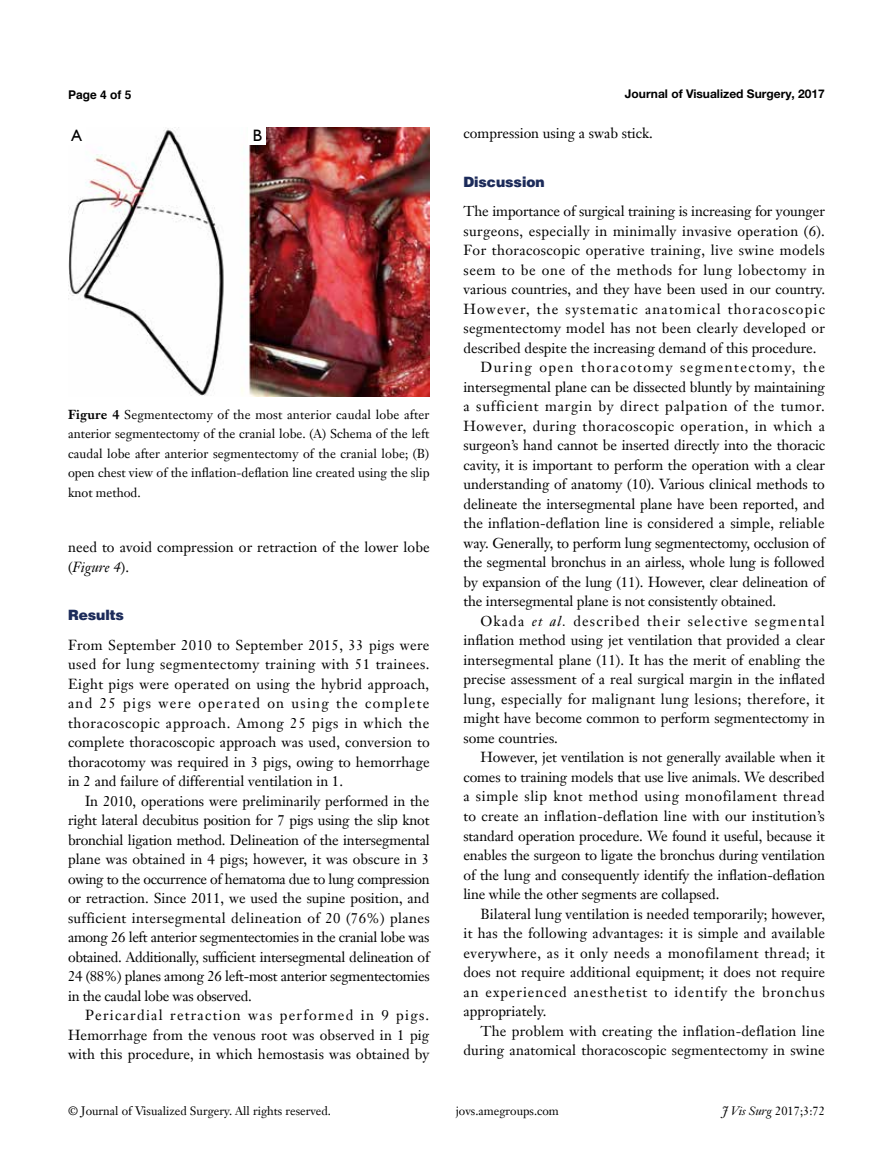
<style>
.page{position:relative;width:893px;height:1170px;background:#fff}
.page>*{position:absolute;margin:0;border:0;box-sizing:border-box;transform-origin:0 0}
.t1{font:16.5px "Humanist 521 BT";color:#000}
.t2{font:14.25px/19.5px "Janson Text LT";color:#000;text-align:justify}
.t3{font:14.25px "Janson Text LT";letter-spacing:.025em;color:#000}
.t4{font:14.25px "Janson Text LT";letter-spacing:.08em;color:#000}
.t5{font:14.25px "Janson Text LT";letter-spacing:.03em;color:#000}
.t6{font:14.25px "Janson Text LT";letter-spacing:.035em;color:#000}
.t7{font:14.25px "Janson Text LT";letter-spacing:.055em;color:#000}
.t8{font:14.25px "Janson Text LT";letter-spacing:.05em;color:#000}
.t9{font:14.25px "Janson Text LT";letter-spacing:.065em;color:#000}
.t10{font:14.25px "Janson Text LT";letter-spacing:.045em;color:#000}
.t11{font:14.25px "Janson Text LT";letter-spacing:.04em;color:#000}
.t12{font:14.25px "Janson Text LT";letter-spacing:.1em;color:#000}
.t13{font:900 14.25px "Helvetica";color:#1c2b5a}
.t14{font:12.75px/19.5px "Janson Text LT";color:#000;text-align:justify}
.t15{font:12px "Janson Text LT";color:#000}
.t16{font:700 12px "Helvetica Neue LT Pro";color:#000}
.t17{font:700 12px "Helvetica";color:#000}
.s1{font-weight:700}
.s2{font-style:italic}
</style>
<div class="page">
<img style="left:68px;top:128px;width:361px;height:268px">
<div style="left:68px;top:128px;width:17px;height:17px;background:#fff"></div>
<div style="left:249px;top:128px;width:17px;height:17px;background:#fff"></div>
<p class="t17" style="left:68px;top:85px;width:65px">Page 4 of 5</p>
<p class="t1" style="left:71px;top:125px;width:12px">A</p>
<p class="t1" style="left:253px;top:125px;width:11px">B</p>
<p class="t14" style="left:68px;top:404px;width:363px"><span class="s1">Figure 4</span> Segmentectomy of the most anterior caudal lobe after anterior segmentectomy of the cranial lobe. (A) Schema of the left caudal lobe after anterior segmentectomy of the cranial lobe; (B) open chest view of the inflation-deflation line created using the slip knot method.</p>
<p class="t2" style="left:68px;top:537px;width:363px">need to avoid compression or retraction of the lower lobe (<span class="s2">Figure 4</span>).</p>
<p class="t13" style="left:68px;top:606px;width:58px">Results</p>
<p class="t2" style="left:68px;top:635px;width:363px">From September 2010 to September 2015, 33 pigs were used for lung segmentectomy training with 51 trainees.<br>Eight pigs were operated on using the hybrid approach, and 25 pigs were operated on using the complete thoracoscopic approach. Among 25 pigs in which the complete thoracoscopic approach was used, conversion to thoracotomy was required in 3 pigs, owing to hemorrhage in 2 and failure of differential ventilation in 1.</p>
<p class="t2" style="left:68px;top:790px;width:363px;text-indent:17px">In 2010, operations were preliminarily performed in the right lateral decubitus position for 7 pigs using the slip knot bronchial ligation method. Delineation of the intersegmental plane was obtained in 4 pigs; however, it was obscure in 3 owing to the occurrence of hematoma due to lung compression or retraction. Since 2011, we used the supine position, and sufficient intersegmental delineation of 20 (76%) planes among 26 left anterior segmentectomies in the cranial lobe was obtained. Additionally, sufficient intersegmental delineation of 24 (88%) planes among 26 left-most anterior segmentectomies in the caudal lobe was observed.</p>
<p class="t2" style="left:68px;top:1005px;width:363px;text-indent:17px">Pericardial retraction was performed in 9 pigs.<br>Hemorrhage from the venous root was observed in 1 pig with this procedure, in which hemostasis was obtained by</p>
<p class="t16" style="left:625px;top:86px;width:202px">Journal of Visualized Surgery, 2017</p>
<p class="t2" style="left:463px;top:123px;width:191px">compression using a swab stick.</p>
<p class="t13" style="left:463px;top:173px;width:83px">Discussion</p>
<p class="t2" style="left:463px;top:201px;width:363px">The importance of surgical training is increasing for younger</p>
<p class="t3" style="left:463px;top:222px;width:363px">surgeons, especially in minimally invasive operation (6).</p>
<p class="t5" style="left:463px;top:241px;width:363px">For thoracoscopic operative training, live swine models</p>
<p class="t11" style="left:463px;top:261px;width:363px">seem to be one of the methods for lung lobectomy in</p>
<p class="t2" style="left:463px;top:279px;width:363px">various countries, and they have been used in our country.</p>
<p class="t4" style="left:463px;top:300px;width:363px">However, the systematic anatomical thoracoscopic</p>
<p class="t2" style="left:463px;top:318px;width:363px">segmentectomy model has not been clearly developed or</p>
<p class="t2" style="left:463px;top:338px;width:355px">described despite the increasing demand of this procedure.</p>
<p class="t12" style="left:480px;top:358px;width:346px">During open thoracotomy segmentectomy, the</p>
<p class="t2" style="left:463px;top:377px;width:363px">intersegmental plane can be dissected bluntly by maintaining</p>
<p class="t7" style="left:463px;top:397px;width:363px">a sufficient margin by direct palpation of the tumor.</p>
<p class="t8" style="left:463px;top:417px;width:363px">However, during thoracoscopic operation, in which a</p>
<p class="t2" style="left:463px;top:435px;width:363px">surgeon’s hand cannot be inserted directly into the thoracic</p>
<p class="t2" style="left:463px;top:455px;width:363px">cavity, it is important to perform the operation with a clear</p>
<p class="t2" style="left:463px;top:474px;width:363px">understanding of anatomy (10). Various clinical methods to</p>
<p class="t2" style="left:463px;top:494px;width:363px">delineate the intersegmental plane have been reported, and</p>
<p class="t2" style="left:463px;top:513px;width:363px">the inflation-deflation line is considered a simple, reliable</p>
<p class="t2" style="left:463px;top:533px;width:363px">way. Generally, to perform lung segmentectomy, occlusion of</p>
<p class="t2" style="left:463px;top:552px;width:363px">the segmental bronchus in an airless, whole lung is followed</p>
<p class="t2" style="left:463px;top:572px;width:363px">by expansion of the lung (11). However, clear delineation of</p>
<p class="t2" style="left:463px;top:591px;width:314px">the intersegmental plane is not consistently obtained.</p>
<p class="t4" style="left:480px;top:612px;width:346px">Okada <span class="s2">et al.</span> described their selective segmental</p>
<p class="t2" style="left:463px;top:630px;width:363px">inflation method using jet ventilation that provided a clear</p>
<p class="t2" style="left:463px;top:650px;width:363px">intersegmental plane (11). It has the merit of enabling the</p>
<p class="t2" style="left:463px;top:669px;width:363px">precise assessment of a real surgical margin in the inflated</p>
<p class="t3" style="left:463px;top:690px;width:363px">lung, especially for malignant lung lesions; therefore, it</p>
<p class="t2" style="left:463px;top:708px;width:363px">might have become common to perform segmentectomy in</p>
<p class="t2" style="left:463px;top:728px;width:96px">some countries.</p>
<p class="t2" style="left:480px;top:747px;width:346px">However, jet ventilation is not generally available when it</p>
<p class="t2" style="left:463px;top:767px;width:363px">comes to training models that use live animals. We described</p>
<p class="t10" style="left:463px;top:787px;width:363px">a simple slip knot method using monofilament thread</p>
<p class="t2" style="left:463px;top:806px;width:363px">to create an inflation-deflation line with our institution’s</p>
<p class="t2" style="left:463px;top:825px;width:363px">standard operation procedure. We found it useful, because it</p>
<p class="t2" style="left:463px;top:845px;width:363px">enables the surgeon to ligate the bronchus during ventilation</p>
<p class="t2" style="left:463px;top:864px;width:363px">of the lung and consequently identify the inflation-deflation</p>
<p class="t2" style="left:463px;top:884px;width:257px">line while the other segments are collapsed.</p>
<p class="t2" style="left:480px;top:903px;width:346px">Bilateral lung ventilation is needed temporarily; however,</p>
<p class="t2" style="left:463px;top:923px;width:363px">it has the following advantages: it is simple and available</p>
<p class="t6" style="left:463px;top:943px;width:363px">everywhere, as it only needs a monofilament thread; it</p>
<p class="t2" style="left:463px;top:962px;width:363px">does not require additional equipment; it does not require</p>
<p class="t9" style="left:463px;top:982px;width:363px">an experienced anesthetist to identify the bronchus</p>
<p class="t2" style="left:463px;top:1001px;width:85px">appropriately.</p>
<p class="t2" style="left:480px;top:1020px;width:346px">The problem with creating the inflation-deflation line</p>
<p class="t2" style="left:463px;top:1040px;width:363px">during anatomical thoracoscopic segmentectomy in swine</p>
<p class="t15" style="left:68px;top:1103px;width:264px">© Journal of Visualized Surgery. All rights reserved.</p>
<p class="t15" style="left:456px;top:1103px;width:105px">jovs.amegroups.com</p>
<p class="t15" style="left:722px;top:1103px;width:104px"><span class="s2">J Vis Surg</span> 2017;3:72</p>
</div>
